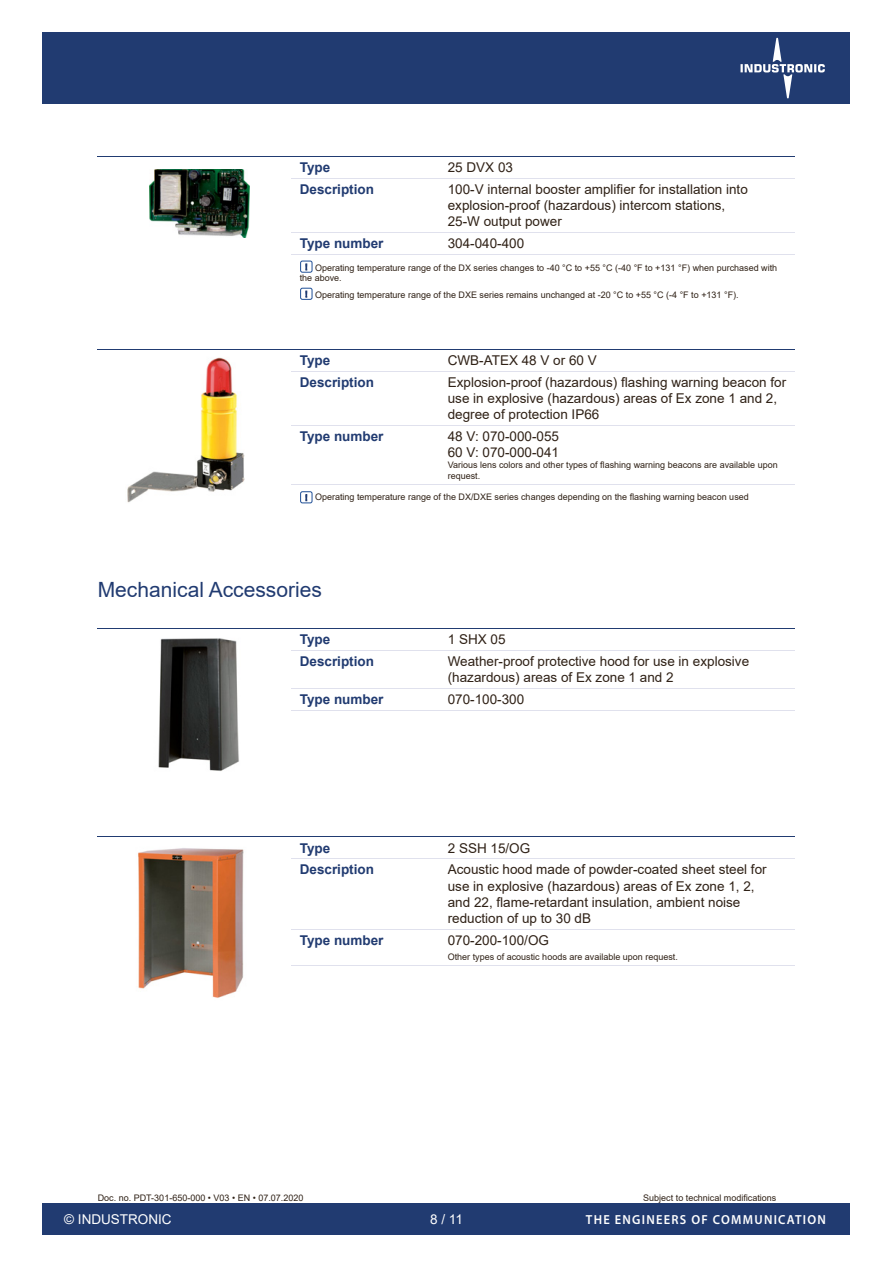
<style>
.page{position:relative;width:893px;height:1263px;background:#fff}
.page>*{position:absolute;margin:0;border:0;box-sizing:border-box;transform-origin:0 0}
.t1{font:21px "Arial";color:#213b71}
.t2{font:13.5px/16.2px "Arial";color:#2f2116}
.t3{font:700 13.5px "Arial";color:#213b71}
.t4{font:13.5px "Arial";color:#fff}
.t5{font:600 13.2px "Myriad Pro";letter-spacing:.1em;color:#fff;scale:.95 1}
.t6{font:9px/10.8px "Arial";color:#2f2116}
.s1{font-size:8.55px;color:#203c72}
</style>
<div class="page">
<div style="left:43px;top:1203px;width:807px;height:32px;background:#213b71"></div>
<div style="left:43px;top:32px;width:807px;height:72px;background:#213b71"></div>
<svg style="left:740px;top:38px;width:85px;height:61px"></svg>
<hr style="left:98px;top:156px;width:697px;height:1px;background:#213b71">
<hr style="left:292px;top:178px;width:503px;height:1px;background:#e0e1ed">
<hr style="left:292px;top:232px;width:503px;height:1px;background:#e0e1ed">
<hr style="left:292px;top:254px;width:503px;height:1px;background:#e0e1ed">
<img style="left:150px;top:169px;width:99px;height:69px">
<svg style="left:305px;top:263px;width:2px;height:7px"></svg>
<div style="left:300px;top:261px;width:12px;height:12px;border:1px solid #1f4f96;border-radius:2px"></div>
<svg style="left:305px;top:291px;width:2px;height:7px"></svg>
<div style="left:300px;top:288px;width:12px;height:12px;border:1px solid #1f4f96;border-radius:2px"></div>
<hr style="left:98px;top:349px;width:697px;height:1px;background:#213b71">
<hr style="left:292px;top:371px;width:503px;height:1px;background:#e0e1ed">
<hr style="left:292px;top:425px;width:503px;height:1px;background:#e0e1ed">
<hr style="left:292px;top:485px;width:503px;height:1px;background:#e0e1ed">
<img style="left:127px;top:357px;width:118px;height:146px">
<svg style="left:305px;top:494px;width:2px;height:7px"></svg>
<div style="left:300px;top:491px;width:12px;height:12px;border:1px solid #1f4f96;border-radius:2px"></div>
<hr style="left:98px;top:628px;width:697px;height:1px;background:#213b71">
<hr style="left:292px;top:650px;width:503px;height:1px;background:#e0e1ed">
<hr style="left:292px;top:688px;width:503px;height:1px;background:#e0e1ed">
<hr style="left:292px;top:710px;width:503px;height:1px;background:#e0e1ed">
<img style="left:158px;top:638px;width:81px;height:133px">
<hr style="left:292px;top:858px;width:503px;height:1px;background:#e0e1ed">
<hr style="left:292px;top:929px;width:503px;height:1px;background:#e0e1ed">
<hr style="left:292px;top:965px;width:503px;height:1px;background:#e0e1ed">
<hr style="left:98px;top:836px;width:697px;height:1px;background:#213b71">
<img style="left:138px;top:848px;width:106px;height:150px">
<p class="t3" style="left:300px;top:160px;width:32px">Type</p>
<p class="t2" style="left:448px;top:159px;width:67px">25 DVX 03</p>
<p class="t3" style="left:300px;top:182px;width:76px">Description</p>
<p class="t2" style="left:448px;top:181px;width:302px">100-V internal booster amplifier for installation into explosion-proof (hazardous) intercom stations,<br>25-W output power</p>
<p class="t3" style="left:300px;top:236px;width:85px">Type number</p>
<p class="t2" style="left:448px;top:235px;width:78px">304-040-400</p>
<p class="t6" style="left:300px;top:262px;width:479px;text-indent:5px"><span class="s1">!</span> Operating temperature range of the DX series changes to -40 °C to +55 °C (-40 °F to +131 °F) when purchased with the above.</p>
<p class="t6" style="left:305px;top:289px;width:435px"><span class="s1">!</span> Operating temperature range of the DXE series remains unchanged at -20 °C to +55 °C (-4 °F to +131 °F).</p>
<p class="t3" style="left:300px;top:353px;width:32px">Type</p>
<p class="t2" style="left:448px;top:352px;width:151px">CWB-ATEX 48 V or 60 V</p>
<p class="t3" style="left:300px;top:375px;width:76px">Description</p>
<p class="t2" style="left:448px;top:374px;width:340px">Explosion-proof (hazardous) flashing warning beacon for use in explosive (hazardous) areas of Ex zone 1 and 2, degree of protection IP66</p>
<p class="t3" style="left:300px;top:429px;width:85px">Type number</p>
<p class="t2" style="left:448px;top:428px;width:113px">48 V: 070-000-055<br>60 V: 070-000-041</p>
<p class="t6" style="left:448px;top:460px;width:332px">Various lens colors and other types of flashing warning beacons are available upon request.</p>
<p class="t6" style="left:305px;top:492px;width:445px"><span class="s1">!</span> Operating temperature range of the DX/DXE series changes depending on the flashing warning beacon used</p>
<h1 class="t1" style="left:98px;top:578px;width:226px">Mechanical Accessories</h1>
<p class="t3" style="left:300px;top:632px;width:32px">Type</p>
<p class="t2" style="left:448px;top:631px;width:59px">1 SHX 05</p>
<p class="t3" style="left:300px;top:654px;width:76px">Description</p>
<p class="t2" style="left:448px;top:653px;width:303px">Weather-proof protective hood for use in explosive (hazardous) areas of Ex zone 1 and 2</p>
<p class="t3" style="left:300px;top:692px;width:85px">Type number</p>
<p class="t2" style="left:448px;top:691px;width:78px">070-100-300</p>
<p class="t3" style="left:300px;top:840px;width:32px">Type</p>
<p class="t2" style="left:448px;top:840px;width:84px">2 SSH 15/OG</p>
<p class="t3" style="left:300px;top:862px;width:76px">Description</p>
<p class="t2" style="left:448px;top:862px;width:320px">Acoustic hood made of powder-coated sheet steel for use in explosive (hazardous) areas of Ex zone 1, 2, and 22, flame-retardant insulation, ambient noise reduction of up to 30 dB</p>
<p class="t3" style="left:300px;top:933px;width:85px">Type number</p>
<p class="t2" style="left:448px;top:932px;width:103px">070-200-100/OG</p>
<p class="t6" style="left:448px;top:951px;width:232px">Other types of acoustic hoods are available upon request.</p>
<p class="t6" style="left:98px;top:1192px;width:207px">Doc. no. PDT-301-650-000 • V03 • EN • 07.07.2020</p>
<p class="t6" style="left:643px;top:1193px;width:135px">Subject to technical modifications</p>
<p class="t4" style="left:64px;top:1211px;width:109px">© INDUSTRONIC</p>
<p class="t4" style="left:430px;top:1211px;width:34px">8 / 11</p>
<p class="t5" style="left:586px;top:1212px;width:254px">THE ENGINEERS OF COMMUNICATION</p>
</div>
